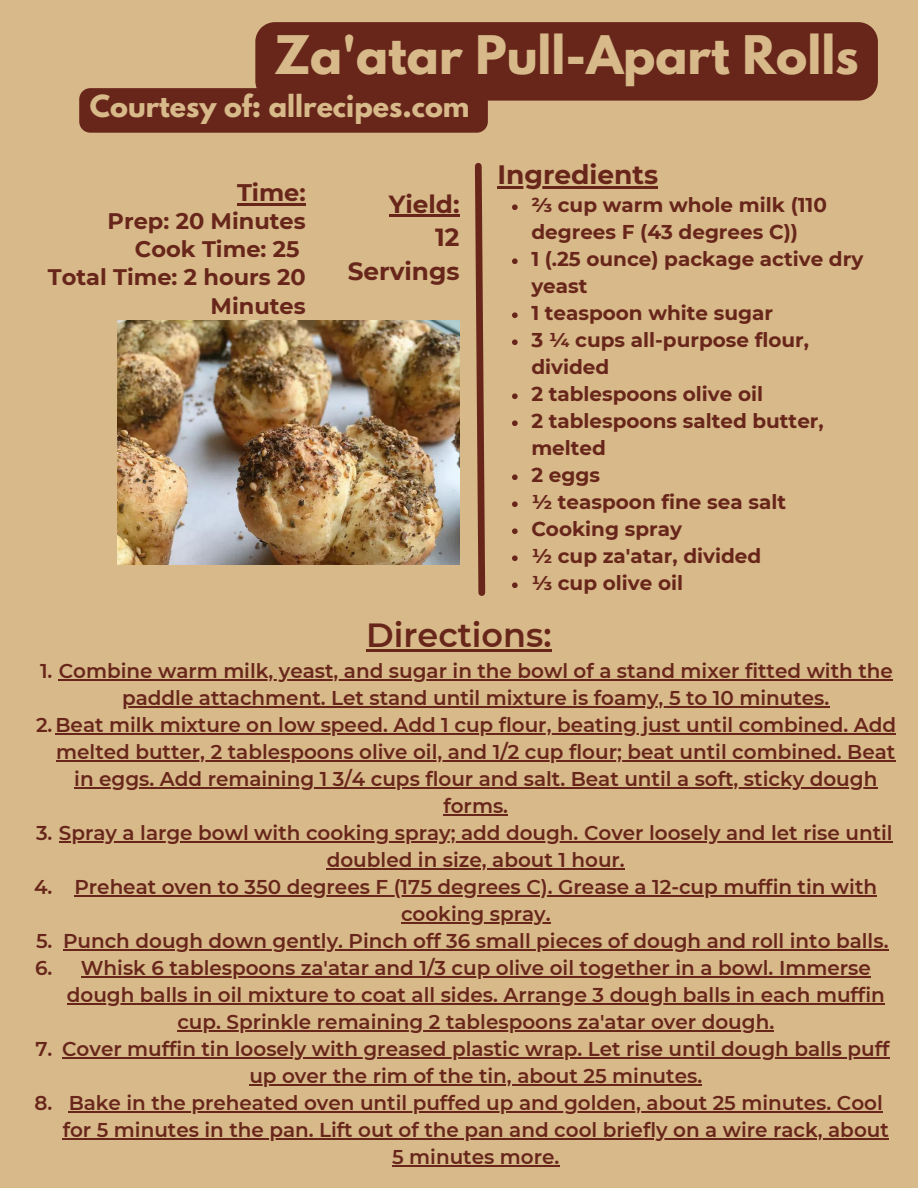
<style>
.page{position:relative;width:918px;height:1188px;background:#d7b98a}
.page>*{position:absolute;margin:0;border:0;box-sizing:border-box;transform-origin:0 0}
.t1{font:700 47.1px "League Spartan";color:#d7b98a}
.t2{font:600 33.45px "Montserrat";color:#68261a}
.t3{font:700 27px "League Spartan";color:#d7b98a}
.t4{font:700 26.55px "Montserrat";color:#68261a}
.t5{font:700 24.75px/33.8px "Montserrat";color:#68261a;text-align:right}
.t6{font:700 24px "Montserrat";color:#68261a}
.t7{font:700 22.5px/28.2px "Montserrat";color:#68261a;text-align:right}
.t8{font:600 19.95px/27px "Montserrat";color:#68261a}
.t9{font:700 19.95px/27px "Montserrat";color:#68261a}
</style>
<div class="page">
<svg style="left:474px;top:163px;width:12px;height:433px"></svg>
<img style="left:118px;top:320px;width:342px;height:244px">
<svg style="left:512px;top:204px;width:6px;height:6px"></svg>
<svg style="left:512px;top:258px;width:6px;height:6px"></svg>
<svg style="left:512px;top:312px;width:6px;height:6px"></svg>
<svg style="left:512px;top:339px;width:6px;height:6px"></svg>
<svg style="left:512px;top:393px;width:6px;height:6px"></svg>
<svg style="left:512px;top:420px;width:6px;height:6px"></svg>
<svg style="left:512px;top:474px;width:6px;height:6px"></svg>
<svg style="left:512px;top:501px;width:6px;height:6px"></svg>
<svg style="left:512px;top:528px;width:6px;height:6px"></svg>
<svg style="left:512px;top:555px;width:6px;height:6px"></svg>
<svg style="left:512px;top:582px;width:6px;height:6px"></svg>
<hr style="left:497px;top:186px;width:161px;height:3px;background:#68261a">
<div style="left:255px;top:22px;width:623px;height:79px;background:#68261a"></div>
<div style="left:79px;top:88px;width:409px;height:45px;background:#68261a"></div>
<hr style="left:59px;top:679px;width:834px;height:2px;background:#68261a">
<hr style="left:122px;top:706px;width:707px;height:2px;background:#68261a">
<hr style="left:55px;top:733px;width:841px;height:2px;background:#68261a">
<hr style="left:56px;top:760px;width:839px;height:2px;background:#68261a">
<hr style="left:74px;top:787px;width:803px;height:2px;background:#68261a">
<hr style="left:443px;top:814px;width:65px;height:2px;background:#68261a">
<hr style="left:59px;top:841px;width:834px;height:2px;background:#68261a">
<hr style="left:327px;top:868px;width:298px;height:2px;background:#68261a">
<hr style="left:74px;top:895px;width:803px;height:2px;background:#68261a">
<hr style="left:401px;top:922px;width:150px;height:2px;background:#68261a">
<hr style="left:63px;top:949px;width:826px;height:2px;background:#68261a">
<hr style="left:81px;top:976px;width:790px;height:2px;background:#68261a">
<hr style="left:67px;top:1003px;width:818px;height:2px;background:#68261a">
<hr style="left:177px;top:1030px;width:597px;height:2px;background:#68261a">
<hr style="left:62px;top:1057px;width:827px;height:2px;background:#68261a">
<hr style="left:249px;top:1084px;width:453px;height:2px;background:#68261a">
<hr style="left:69px;top:1111px;width:814px;height:2px;background:#68261a">
<hr style="left:63px;top:1138px;width:826px;height:2px;background:#68261a">
<hr style="left:392px;top:1165px;width:167px;height:2px;background:#68261a">
<hr style="left:366px;top:649px;width:185px;height:2px;background:#68261a">
<hr style="left:389px;top:215px;width:71px;height:2px;background:#68261a">
<hr style="left:237px;top:203px;width:69px;height:3px;background:#68261a">
<h1 class="t1" style="left:274px;top:32px;width:586px">Za'atar Pull-Apart Rolls</h1>
<h3 class="t3" style="left:90px;top:93px;width:381px">Courtesy of: allrecipes.com</h3>
<p class="t6" style="left:237px;top:178px;width:70px">Time:</p>
<p class="t7" style="left:48px;top:207px;width:259px">Prep: 20 Minutes<br>Cook Time: 25<br>Total Time: 2 hours 20<br>Minutes</p>
<p class="t5" style="left:348px;top:187px;width:113px">Yield:<br>12<br>Servings</p>
<h3 class="t4" style="left:497px;top:158px;width:162px">Ingredients</h3>
<p class="t9" style="left:531px;top:192px;width:333px">⅔ cup warm whole milk (110 degrees F (43 degrees C))<br>1 (.25 ounce) package active dry yeast<br>1 teaspoon white sugar<br>3 ¼ cups all-purpose flour, divided<br>2 tablespoons olive oil<br>2 tablespoons salted butter, melted<br>2 eggs<br>½ teaspoon fine sea salt<br>Cooking spray<br>½ cup za'atar, divided<br>⅓ cup olive oil</p>
<h2 class="t2" style="left:366px;top:614px;width:187px">Directions:</h2>
<p class="t8" style="left:40px;top:658px;width:854px">1. Combine warm milk, yeast, and sugar in the bowl of a stand mixer fitted with the</p>
<p class="t8" style="left:122px;top:685px;width:709px">paddle attachment. Let stand until mixture is foamy, 5 to 10 minutes.</p>
<p class="t8" style="left:36px;top:712px;width:862px">2.Beat milk mixture on low speed. Add 1 cup flour, beating just until combined. Add</p>
<p class="t8" style="left:56px;top:739px;width:841px">melted butter, 2 tablespoons olive oil, and 1/2 cup flour; beat until combined. Beat</p>
<p class="t8" style="left:74px;top:766px;width:805px">in eggs. Add remaining 1 3/4 cups flour and salt. Beat until a soft, sticky dough</p>
<p class="t8" style="left:443px;top:793px;width:66px">forms.</p>
<p class="t8" style="left:36px;top:820px;width:858px">3. Spray a large bowl with cooking spray; add dough. Cover loosely and let rise until</p>
<p class="t8" style="left:327px;top:847px;width:300px">doubled in size, about 1 hour.</p>
<p class="t8" style="left:74px;top:874px;width:804px">Preheat oven to 350 degrees F (175 degrees C). Grease a 12-cup muffin tin with</p>
<p class="t8" style="left:401px;top:901px;width:151px">cooking spray.</p>
<p class="t8" style="left:63px;top:928px;width:827px">Punch dough down gently. Pinch off 36 small pieces of dough and roll into balls.</p>
<p class="t8" style="left:81px;top:955px;width:791px">Whisk 6 tablespoons za'atar and 1/3 cup olive oil together in a bowl. Immerse</p>
<p class="t8" style="left:67px;top:982px;width:819px">dough balls in oil mixture to coat all sides. Arrange 3 dough balls in each muffin</p>
<p class="t8" style="left:177px;top:1009px;width:598px">cup. Sprinkle remaining 2 tablespoons za'atar over dough.</p>
<p class="t8" style="left:62px;top:1036px;width:829px">Cover muffin tin loosely with greased plastic wrap. Let rise until dough balls puff</p>
<p class="t8" style="left:249px;top:1063px;width:454px">up over the rim of the tin, about 25 minutes.</p>
<p class="t8" style="left:69px;top:1090px;width:816px">Bake in the preheated oven until puffed up and golden, about 25 minutes. Cool</p>
<p class="t8" style="left:63px;top:1117px;width:828px">for 5 minutes in the pan. Lift out of the pan and cool briefly on a wire rack, about</p>
<p class="t8" style="left:392px;top:1144px;width:169px">5 minutes more.</p>
<p class="t8" style="left:34px;top:874px;width:20px">4.</p>
<p class="t8" style="left:35px;top:928px;width:19px">5.<br>6.</p>
<p class="t8" style="left:36px;top:1036px;width:18px">7.</p>
<p class="t8" style="left:35px;top:1090px;width:19px">8.</p>
</div>
